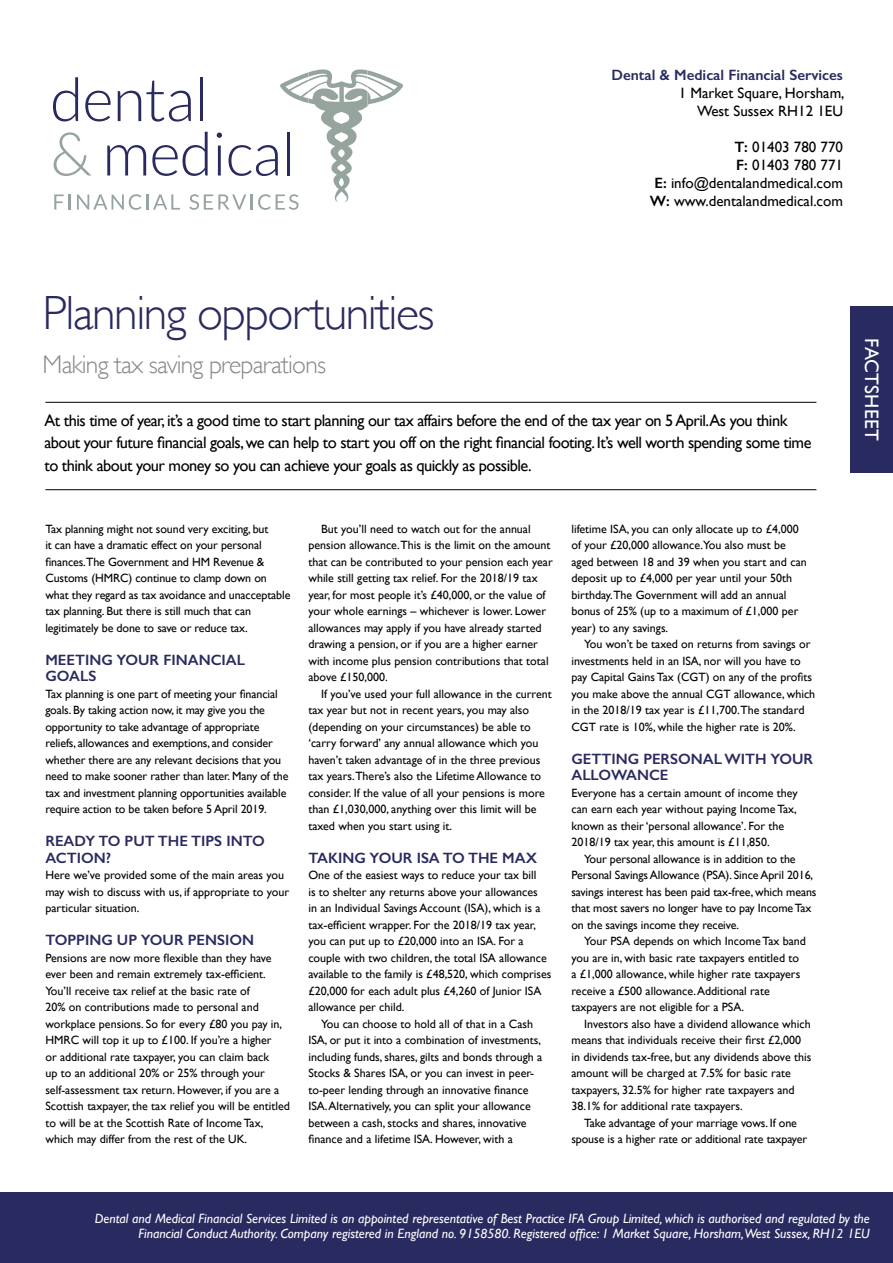
<style>
.page{position:relative;width:893px;height:1263px;background:#fff}
.page>*{position:absolute;margin:0;border:0;box-sizing:border-box;transform-origin:0 0}
.t1{font:300 48px "Gill Sans";letter-spacing:-.03em;color:#292a5f}
.t2{font:300 25.5px "Gill Sans";letter-spacing:-.03em;color:#878787}
.t3{font:19.5px "Gill Sans";letter-spacing:.01em;color:#fff}
.t4{font:16.5px/22.5px "Gill Sans";letter-spacing:-.03em;color:#000}
.t5{font:600 15px/16.5px "Gill Sans";color:#292a5f}
.t6{font:15px/18px "Gill Sans";color:#000;text-align:right}
.t7{font:italic 13.5px/15px "Gill Sans";color:#fff;text-align:right}
.t8{font:12px/16.5px "Gill Sans";color:#000}
.s1{font-weight:600}
</style>
<div class="page">
<hr style="left:45px;top:489px;width:771px;height:1px;background:#000">
<hr style="left:45px;top:402px;width:771px;height:1px;background:#000">
<div style="left:0;top:1193px;width:893px;height:70px;background:#292a5f"></div>
<div style="left:850px;top:306px;width:43px;height:166px;background:#292a5f"></div>
<svg style="left:53px;top:69px;width:350px;height:141px"></svg>
<p class="t5" style="left:611px;top:67px;width:233px">Dental &amp; Medical Financial Services</p>
<p class="t6" style="left:679px;top:84px;width:167px">1 Market Square, Horsham,<br>West Sussex RH12 1EU</p>
<p class="t6" style="left:650px;top:138px;width:195px"><span class="s1">T:</span> 01403 780 770<br><span class="s1">F:</span> 01403 780 771<br><span class="s1">E:</span> info@dentalandmedical.com<br><span class="s1">W:</span> www.dentalandmedical.com</p>
<h1 class="t1" style="left:43px;top:286px;width:394px">Planning opportunities</h1>
<h2 class="t2" style="left:43px;top:350px;width:285px">Making tax saving preparations</h2>
<p class="t4" style="left:44px;top:409px;width:769px">At this time of year, it’s a good time to start planning our tax affairs before the end of the tax year on 5 April.As you think about your future financial goals, we can help to start you off on the right financial footing. It’s well worth spending some time to think about your money so you can achieve your goals as quickly as possible.</p>
<p class="t8" style="left:45px;top:520px;width:247px">Tax planning might not sound very exciting, but<br>it can have a dramatic effect on your personal finances.The Government and HM Revenue &amp; Customs (HMRC) continue to clamp down on what they regard as tax avoidance and unacceptable tax planning. But there is still much that can legitimately be done to save or reduce tax.</p>
<p class="t5" style="left:45px;top:651px;width:201px">MEETING YOUR FINANCIAL<br>GOALS</p>
<p class="t8" style="left:45px;top:685px;width:245px">Tax planning is one part of meeting your financial goals. By taking action now, it may give you the opportunity to take advantage of appropriate reliefs, allowances and exemptions, and consider whether there are any relevant decisions that you need to make sooner rather than later. Many of the tax and investment planning opportunities available require action to be taken before 5 April 2019.</p>
<p class="t5" style="left:45px;top:833px;width:221px">READY TO PUT THE TIPS INTO<br>ACTION?</p>
<p class="t8" style="left:45px;top:867px;width:245px">Here we’ve provided some of the main areas you may wish to discuss with us, if appropriate to your particular situation.</p>
<p class="t5" style="left:45px;top:932px;width:210px">TOPPING UP YOUR PENSION</p>
<p class="t8" style="left:45px;top:949px;width:246px">Pensions are now more flexible than they have ever been and remain extremely tax-efficient.<br>You’ll receive tax relief at the basic rate of<br>20% on contributions made to personal and workplace pensions. So for every £80 you pay in, HMRC will top it up to £100. If you’re a higher<br>or additional rate taxpayer, you can claim back<br>up to an additional 20% or 25% through your self-assessment tax return. However, if you are a Scottish taxpayer, the tax relief you will be entitled to will be at the Scottish Rate of Income Tax, which may differ from the rest of the UK.</p>
<p class="t8" style="left:308px;top:520px;width:246px;text-indent:13px">But you’ll need to watch out for the annual pension allowance.This is the limit on the amount that can be contributed to your pension each year while still getting tax relief. For the 2018/19 tax year, for most people it’s £40,000, or the value of your whole earnings – whichever is lower. Lower allowances may apply if you have already started drawing a pension, or if you are a higher earner with income plus pension contributions that total above £150,000.</p>
<p class="t8" style="left:308px;top:685px;width:245px;text-indent:13px">If you’ve used your full allowance in the current tax year but not in recent years, you may also (depending on your circumstances) be able to ‘carry forward’ any annual allowance which you haven’t taken advantage of in the three previous tax years.There’s also the Lifetime Allowance to consider. If the value of all your pensions is more than £1,030,000, anything over this limit will be taxed when you start using it.</p>
<p class="t5" style="left:308px;top:849px;width:230px">TAKING YOUR ISA TO THE MAX</p>
<p class="t8" style="left:308px;top:867px;width:230px">One of the easiest ways to reduce your tax bill</p>
<p class="t8" style="left:308px;top:883px;width:231px">is to shelter any returns above your allowances</p>
<p class="t8" style="left:308px;top:900px;width:234px">in an Individual Savings Account (ISA), which is a</p>
<p class="t8" style="left:308px;top:916px;width:229px">tax-efficient wrapper. For the 2018/19 tax year,</p>
<p class="t8" style="left:308px;top:933px;width:217px">you can put up to £20,000 into an ISA. For a</p>
<p class="t8" style="left:308px;top:949px;width:240px">couple with two children, the total ISA allowance</p>
<p class="t8" style="left:308px;top:966px;width:245px">available to the family is £48,520, which comprises</p>
<p class="t8" style="left:308px;top:982px;width:235px">£20,000 for each adult plus £4,260 of Junior ISA</p>
<p class="t8" style="left:308px;top:999px;width:98px">allowance per child.</p>
<p class="t8" style="left:321px;top:1015px;width:213px">You can choose to hold all of that in a Cash</p>
<p class="t8" style="left:308px;top:1032px;width:234px">ISA, or put it into a combination of investments,</p>
<p class="t8" style="left:308px;top:1048px;width:235px">including funds, shares, gilts and bonds through a</p>
<p class="t8" style="left:308px;top:1065px;width:227px">Stocks &amp; Shares ISA, or you can invest in peer-</p>
<p class="t8" style="left:308px;top:1081px;width:222px">to-peer lending through an innovative finance</p>
<p class="t8" style="left:308px;top:1098px;width:224px">ISA. Alternatively, you can split your allowance</p>
<p class="t8" style="left:308px;top:1114px;width:220px">between a cash, stocks and shares, innovative</p>
<p class="t8" style="left:308px;top:1131px;width:206px">finance and a lifetime ISA. However, with a</p>
<p class="t8" style="left:571px;top:520px;width:237px">lifetime ISA, you can only allocate up to £4,000 of your £20,000 allowance.You also must be aged between 18 and 39 when you start and can deposit up to £4,000 per year until your 50th birthday.The Government will add an annual bonus of 25% (up to a maximum of £1,000 per year) to any savings.</p>
<p class="t8" style="left:571px;top:636px;width:245px;text-indent:13px">You won’t be taxed on returns from savings or investments held in an ISA, nor will you have to pay Capital Gains Tax (CGT) on any of the profits you make above the annual CGT allowance, which in the 2018/19 tax year is £11,700.The standard CGT rate is 10%, while the higher rate is 20%.</p>
<p class="t5" style="left:571px;top:750px;width:243px">GETTING PERSONAL WITH YOUR<br>ALLOWANCE</p>
<p class="t8" style="left:571px;top:784px;width:228px">Everyone has a certain amount of income they can earn each year without paying Income Tax, known as their ‘personal allowance’. For the 2018/19 tax year, this amount is £11,850.</p>
<p class="t8" style="left:571px;top:850px;width:247px;text-indent:13px">Your personal allowance is in addition to the Personal Savings Allowance (PSA). Since April 2016, savings interest has been paid tax-free, which means that most savers no longer have to pay Income Tax on the savings income they receive.</p>
<p class="t8" style="left:571px;top:933px;width:236px;text-indent:13px">Your PSA depends on which Income Tax band you are in, with basic rate taxpayers entitled to a £1,000 allowance, while higher rate taxpayers receive a £500 allowance. Additional rate taxpayers are not eligible for a PSA.</p>
<p class="t8" style="left:571px;top:1015px;width:241px;text-indent:13px">Investors also have a dividend allowance which means that individuals receive their first £2,000 in dividends tax-free, but any dividends above this amount will be charged at 7.5% for basic rate taxpayers, 32.5% for higher rate taxpayers and 38.1% for additional rate taxpayers.</p>
<p class="t8" style="left:571px;top:1114px;width:237px;text-align:center">Take advantage of your marriage vows. If one spouse is a higher rate or additional rate taxpayer</p>
<h3 class="t3" style="left:883px;top:338px;width:104px;rotate:90deg">FACTSHEET</h3>
<p class="t7" style="left:95px;top:1210px;width:777px">Dental and Medical Financial Services Limited is an appointed representative of Best Practice IFA Group Limited, which is authorised and regulated by the<br>Financial Conduct Authority. Company registered in England no. 9158580. Registered office: 1 Market Square, Horsham,West Sussex, RH12 1EU</p>
</div>
